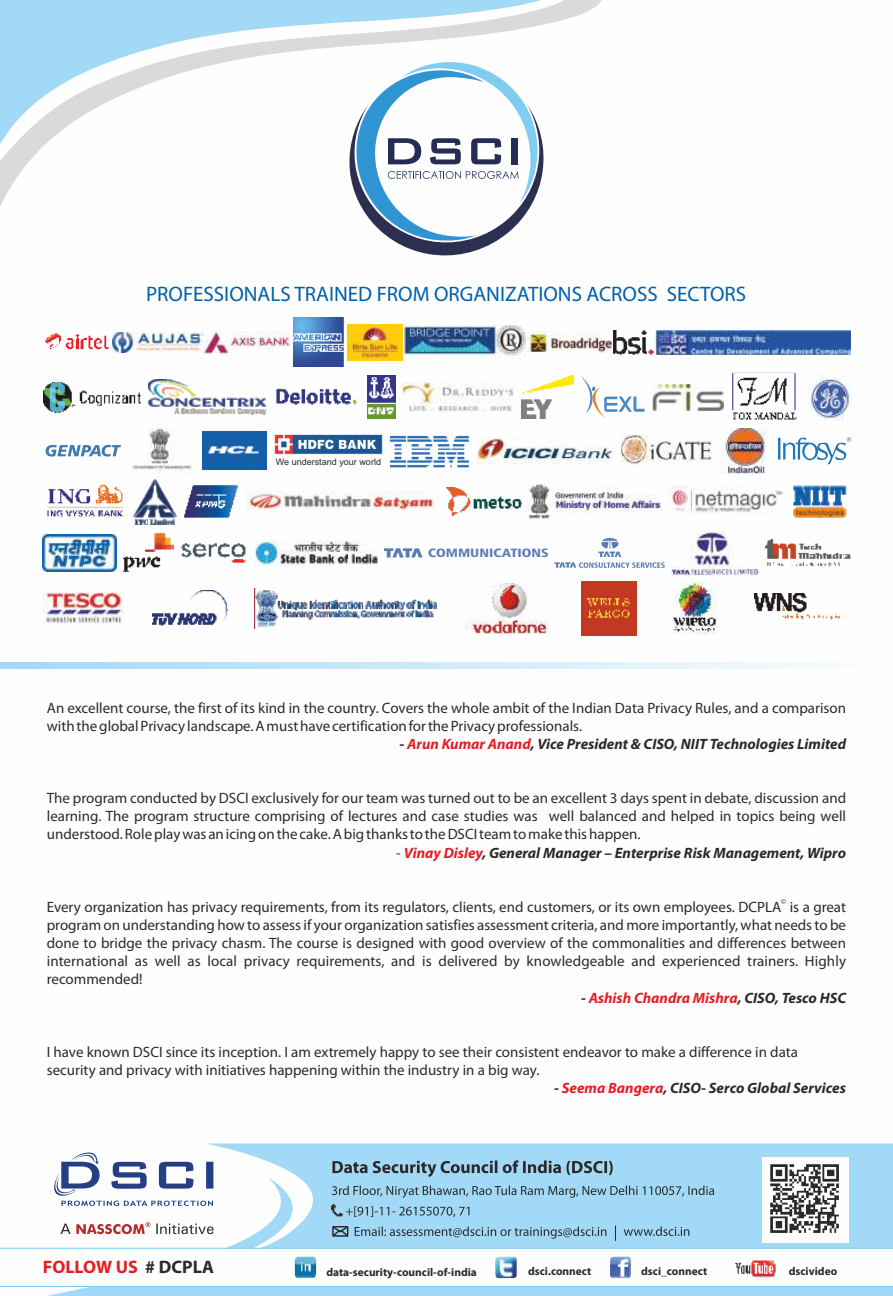
<style>
.page{position:relative;width:893px;height:1296px;background:#fff}
.page>*{position:absolute;margin:0;border:0;box-sizing:border-box;transform-origin:0 0}
.t1{font:21px "Myriad Pro";color:#0060aa}
.t2{font:700 18.15px "Myriad Pro";color:#e31e24}
.t3{font:15px/18px "Myriad Pro";color:#2b2a29}
.t4{font:italic 700 15px "Myriad Pro";color:#2b2a29}
.t5{font:italic 700 15px "Myriad Pro";color:#e31e24}
.t6{font:12px "Humanist 777 BT Black Condensed B";color:#5b7db4;scale:1.21 1}
.t7{font:700 11.4px "Myriad Pro";color:#2b2a29}
.t8{font:9px "Arial";color:#2b2a29}
.t9{font:7.5px "Myriad Pro";color:#2b2a29}
.s1{color:#e31e24}
.s2{font-weight:400;font-style:normal}
.s3{color:#2b2a29}
</style>
<div class="page">
<svg style="left:46px;top:445px;width:75px;height:12px"></svg>
<img style="left:132px;top:428px;width:60px;height:46px">
<img style="left:621px;top:435px;width:91px;height:32px">
<img style="left:275px;top:435px;width:107px;height:19px">
<img style="left:390px;top:435px;width:79px;height:33px">
<img style="left:477px;top:438px;width:136px;height:26px">
<svg style="left:778px;top:437px;width:73px;height:27px"></svg>
<img style="left:721px;top:428px;width:49px;height:45px">
<img style="left:203px;top:432px;width:63px;height:38px">
<svg style="left:44px;top:1144px;width:849px;height:152px;fill:#a2d9f7"></svg>
<svg style="left:0;top:0;width:601px;height:206px"></svg>
<svg style="left:0;top:0;width:541px;height:148px"></svg>
<svg style="left:343px;top:53px;width:211px;height:203px"></svg>
<div style="left:511px;top:138px;width:7px;height:26px;background:#262c53"></div>
<svg style="left:0;top:662px;width:806px;height:6px;background:#cbe9fa"></svg>
<svg style="left:52px;top:1146px;width:161px;height:60px"></svg>
<svg style="left:60px;top:1222px;width:154px;height:12px"></svg>
<img style="left:294px;top:318px;width:50px;height:49px">
<img style="left:527px;top:332px;width:84px;height:21px">
<img style="left:45px;top:332px;width:157px;height:21px">
<img style="left:655px;top:330px;width:196px;height:25px">
<img style="left:403px;top:325px;width:122px;height:35px">
<img style="left:204px;top:331px;width:86px;height:23px">
<img style="left:348px;top:324px;width:55px;height:37px">
<img style="left:613px;top:330px;width:40px;height:25px">
<img style="left:671px;top:530px;width:88px;height:46px">
<svg style="left:554px;top:538px;width:111px;height:30px"></svg>
<img style="left:765px;top:539px;width:86px;height:28px">
<svg style="left:384px;top:548px;width:39px;height:9px"></svg>
<img style="left:43px;top:534px;width:74px;height:38px">
<img style="left:181px;top:543px;width:65px;height:20px">
<img style="left:255px;top:540px;width:123px;height:26px">
<img style="left:123px;top:534px;width:50px;height:38px">
<img style="left:44px;top:383px;width:97px;height:29px">
<img style="left:149px;top:380px;width:117px;height:35px">
<img style="left:732px;top:372px;width:65px;height:48px">
<img style="left:652px;top:384px;width:72px;height:26px">
<svg style="left:581px;top:376px;width:63px;height:42px"></svg>
<img style="left:807px;top:375px;width:45px;height:45px">
<img style="left:402px;top:382px;width:112px;height:30px">
<img style="left:522px;top:376px;width:51px;height:43px">
<img style="left:276px;top:387px;width:81px;height:18px">
<img style="left:367px;top:376px;width:28px;height:43px">
<img style="left:582px;top:581px;width:54px;height:54px">
<img style="left:465px;top:583px;width:89px;height:50px">
<img style="left:672px;top:581px;width:46px;height:54px">
<img style="left:754px;top:594px;width:88px;height:26px">
<img style="left:43px;top:592px;width:82px;height:32px">
<img style="left:255px;top:588px;width:182px;height:40px">
<img style="left:152px;top:591px;width:75px;height:35px">
<img style="left:669px;top:486px;width:114px;height:28px">
<img style="left:446px;top:488px;width:76px;height:28px">
<img style="left:793px;top:485px;width:54px;height:33px">
<img style="left:246px;top:492px;width:193px;height:18px">
<img style="left:47px;top:484px;width:77px;height:34px">
<img style="left:133px;top:479px;width:44px;height:46px">
<img style="left:184px;top:485px;width:54px;height:33px">
<img style="left:529px;top:485px;width:133px;height:34px">
<img style="left:762px;top:1157px;width:86px;height:86px">
<svg style="left:0;top:1248px;width:893px;height:39px"></svg>
<img style="left:295px;top:1257px;width:21px;height:21px;border-radius:3px">
<img style="left:495px;top:1257px;width:22px;height:21px;border-radius:3px">
<img style="left:610px;top:1257px;width:21px;height:21px;border-radius:3px">
<img style="left:733px;top:1260px;width:45px;height:18px">
<svg style="left:331px;top:1160px;width:383px;height:81px;background:#93c3de"></svg>
<h1 class="t1" style="left:146px;top:285px;width:602px">PROFESSIONALS TRAINED FROM ORGANIZATIONS ACROSS SECTORS</h1>
<p class="t8" style="left:276px;top:458px;width:107px">We understand your world</p>
<p class="t6" style="left:428px;top:548px;width:101px">COMMUNICATIONS</p>
<p class="t3" style="left:47px;top:700px;width:801px">An excellent course, the first of its kind in the country. Covers the whole ambit of the Indian Data Privacy Rules, and a comparison with the global Privacy landscape. A must have certification for the Privacy professionals.</p>
<p class="t4" style="left:400px;top:738px;width:448px">- <span class="s1">Arun Kumar Anand</span>, Vice President &amp; CISO, NIIT Technologies Limited</p>
<p class="t3" style="left:47px;top:791px;width:801px;text-align:justify">The program conducted by DSCI exclusively for our team was turned out to be an excellent 3 days spent in debate, discussion and learning. The program structure comprising of lectures and case studies was well balanced and helped in topics being well understood. Role play was an icing on the cake. A big thanks to the DSCI team to make this happen.</p>
<p class="t4" style="left:396px;top:847px;width:451px"><span class="s2">-</span> <span class="s1">Vinay Disley</span>, General Manager – Enterprise Risk Management, Wipro</p>
<p class="t9" style="left:781px;top:899px;width:7px">©</p>
<p class="t3" style="left:47px;top:899px;width:801px;text-align:justify">Every organization has privacy requirements, from its regulators, clients, end customers, or its own employees. DCPLA is a great program on understanding how to assess if your organization satisfies assessment criteria, and more importantly, what needs to be done to bridge the privacy chasm. The course is designed with good overview of the commonalities and differences between international as well as local privacy requirements, and is delivered by knowledgeable and experienced trainers. Highly recommended!</p>
<p class="t5" style="left:581px;top:991px;width:266px"><span class="s3">-</span> Ashish Chandra Mishra<span class="s3">, CISO, Tesco HSC</span></p>
<p class="t3" style="left:47px;top:1044px;width:753px">I have known DSCI since its inception. I am extremely happy to see their consistent endeavor to make a difference in data security and privacy with initiatives happening within the industry in a big way.</p>
<p class="t4" style="left:554px;top:1082px;width:293px">- <span class="s1">Seema Bangera</span>, CISO- Serco Global Services</p>
<p class="t2" style="left:43px;top:1260px;width:173px">FOLLOW US <span class="s3"># DCPLA</span></p>
<p class="t7" style="left:326px;top:1267px;width:152px">data-security-council-of-india</p>
<p class="t7" style="left:528px;top:1267px;width:65px">dsci.connect</p>
<p class="t7" style="left:641px;top:1267px;width:68px">dsci_connect</p>
<p class="t7" style="left:789px;top:1267px;width:50px">dscivideo</p>
</div>
